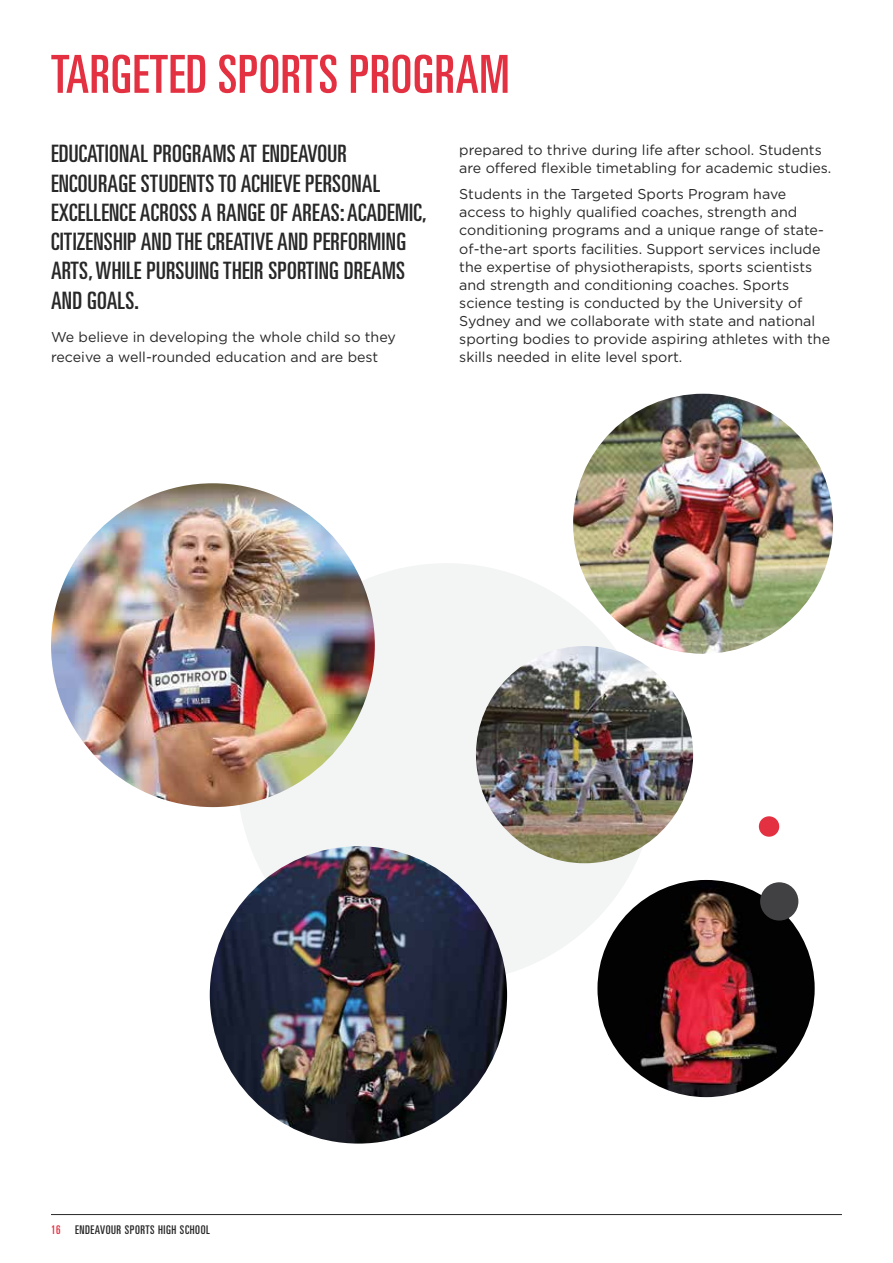
<style>
.page{position:relative;width:893px;height:1263px;background:#fff}
.page>*{position:absolute;margin:0;border:0;box-sizing:border-box;transform-origin:0 0}
.t1{font:ultra-condensed 52.5px "Univers";letter-spacing:.01em;color:#e33142}
.t2{font:ultra-condensed 24px/29.2px "Univers";letter-spacing:.01em;color:#292829}
.t3{font:14.25px/18px "Gotham";color:#292829}
.t4{font:ultra-condensed 12px "Univers";letter-spacing:.05em;color:#292829}
.s1{color:#e33142}
</style>
<div class="page">
<hr style="left:51px;top:1214px;width:791px;height:1px;background:#292829">
<div style="left:237px;top:563px;width:419px;height:420px;background:#f3f4f4;border-radius:50%"></div>
<img style="left:51px;top:483px;width:324px;height:324px;border-radius:162px">
<img style="left:597px;top:880px;width:218px;height:217px;border-radius:109px">
<img style="left:476px;top:646px;width:217px;height:217px;border-radius:109px">
<img style="left:573px;top:394px;width:260px;height:260px;border-radius:130px">
<div style="left:759px;top:816px;width:20px;height:21px;background:#e33142;border-radius:50%"></div>
<div style="left:760px;top:882px;width:38px;height:38px;background:#414042;border-radius:50%"></div>
<img style="left:210px;top:846px;width:297px;height:297px;border-radius:149px">
<h1 class="t1" style="left:51px;top:44px;width:460px">TARGETED SPORTS PROGRAM</h1>
<h2 class="t2" style="left:51px;top:139px;width:377px">EDUCATIONAL PROGRAMS AT ENDEAVOUR ENCOURAGE STUDENTS TO ACHIEVE PERSONAL EXCELLENCE ACROSS A RANGE OF AREAS: ACADEMIC, CITIZENSHIP AND THE CREATIVE AND PERFORMING ARTS, WHILE PURSUING THEIR SPORTING DREAMS AND GOALS.</h2>
<p class="t3" style="left:51px;top:326px;width:346px;line-height:20.2px">We believe in developing the whole child so they receive a well-rounded education and are best</p>
<p class="t3" style="left:459px;top:140px;width:374px">prepared to thrive during life after school. Students are offered flexible timetabling for academic studies.</p>
<p class="t3" style="left:459px;top:185px;width:372px">Students in the Targeted Sports Program have access to highly qualified coaches, strength and conditioning programs and a unique range of state&shy;of-the-art sports facilities. Support services include the expertise of physiotherapists, sports scientists and strength and conditioning coaches. Sports science testing is conducted by the University of Sydney and we collaborate with state and national sporting bodies to provide aspiring athletes with the skills needed in elite level sport.</p>
<p class="t4" style="left:51px;top:1222px;width:161px"><span class="s1">16</span> ENDEAVOUR SPORTS HIGH SCHOOL</p>
</div>
